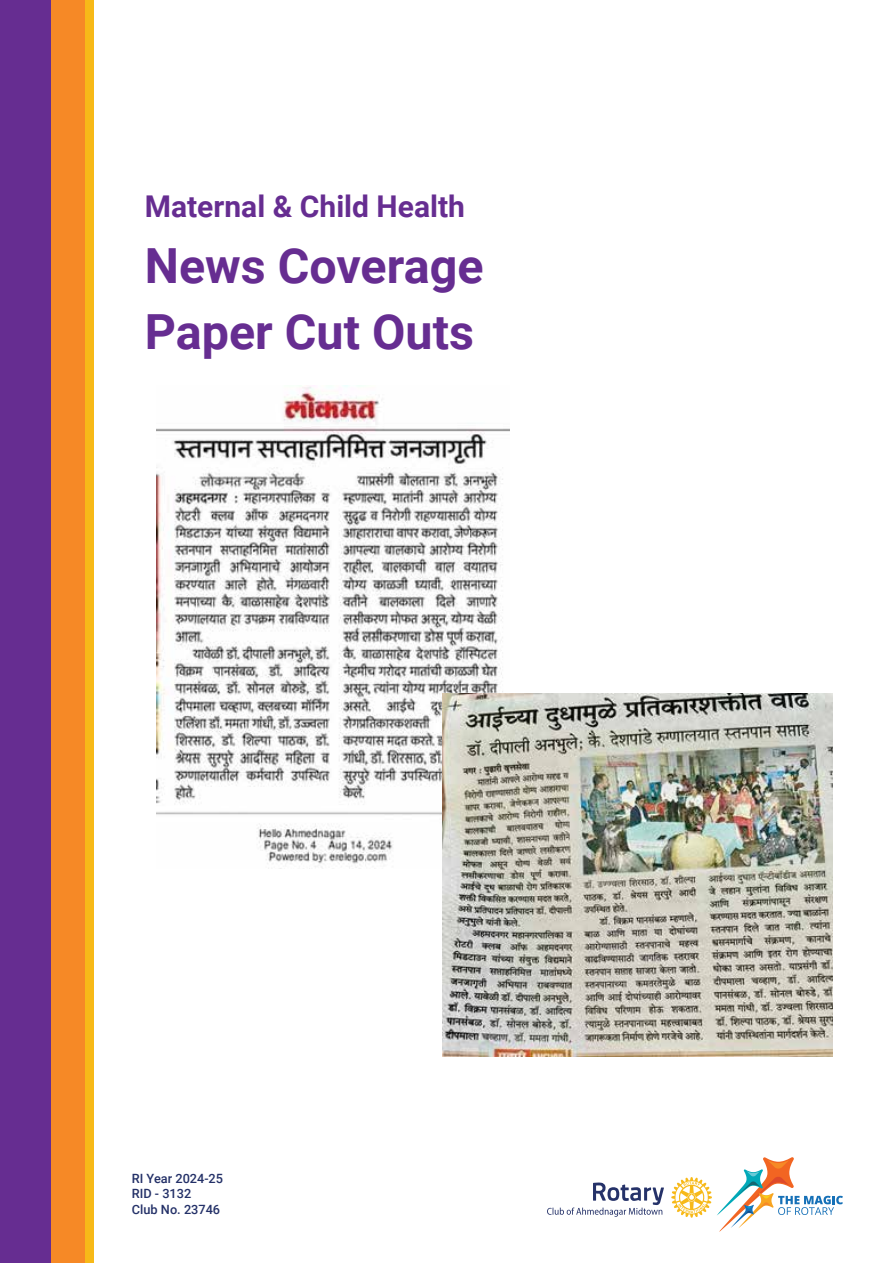
<style>
.page{position:relative;width:893px;height:1263px;background:#fff}
.page>*{position:absolute;margin:0;border:0;box-sizing:border-box;transform-origin:0 0}
.t1{font:700 48.45px/66px "Roboto";color:#662d91}
.t2{font:700 30px "Roboto";color:#662d91}
.t3{font:500 12.75px/15.3px "Roboto";color:#243168}
</style>
<div class="page">
<img style="left:156px;top:385px;width:353px;height:483px">
<img style="left:442px;top:693px;width:391px;height:364px">
<svg style="left:547px;top:1182px;width:117px;height:35px"></svg>
<svg style="left:671px;top:1157px;width:172px;height:75px"></svg>
<div style="left:82px;top:0;width:11px;height:1263px;background:#f7b918"></div>
<div style="left:42px;top:0;width:43px;height:1263px;background:#f68926"></div>
<div style="left:0;top:0;width:51px;height:1263px;background:#662d91"></div>
<h2 class="t2" style="left:145px;top:185px;width:322px">Maternal &amp; Child Health</h2>
<h1 class="t1" style="left:145px;top:231px;width:340px">News Coverage<br>Paper Cut Outs</h1>
<p class="t3" style="left:132px;top:1170px;width:93px">RI Year 2024-25<br>RID - 3132<br>Club No. 23746</p>
</div>
